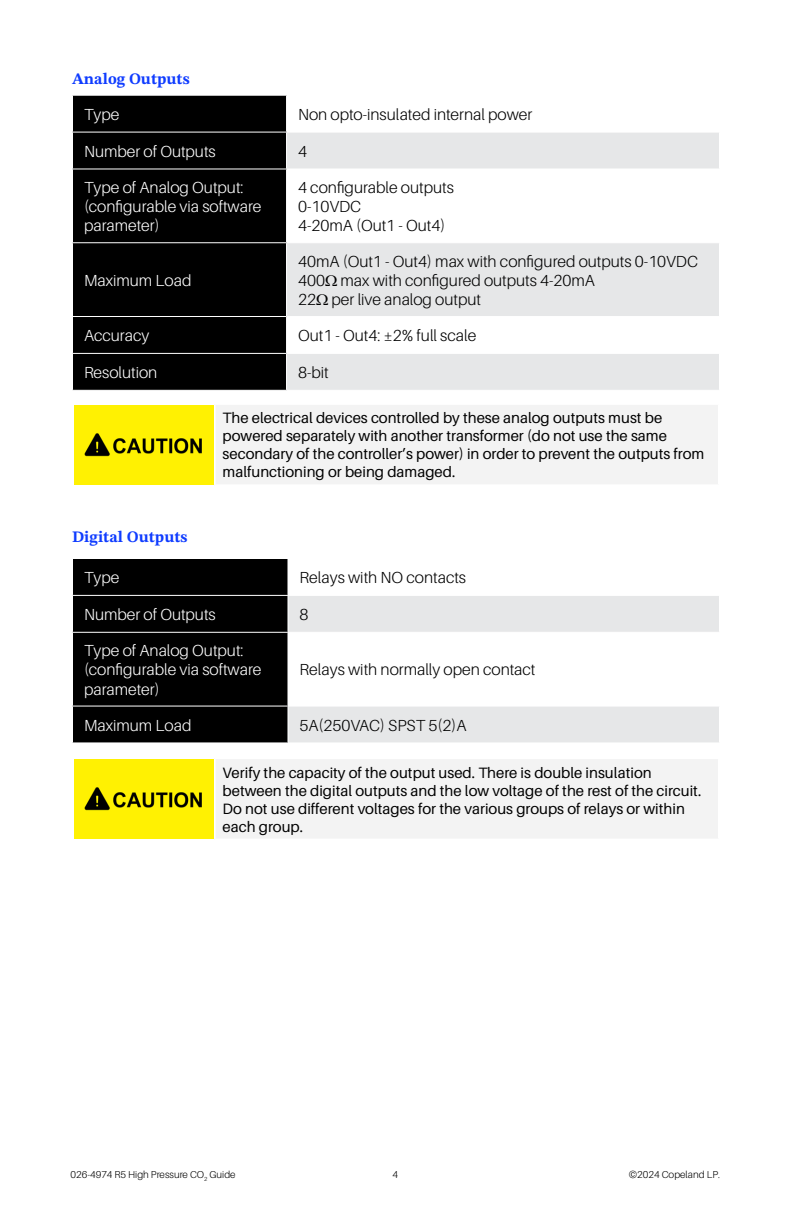
<style>
.page{position:relative;width:792px;height:1224px;background:#fff}
.page>*{position:absolute;margin:0;border:0;box-sizing:border-box;transform-origin:0 0}
.t1{font:300 16px/19.2px "Aileron";color:#000}
.t2{font:300 16px/19.2px "Aileron";color:#fff}
.t3{font:700 16px "STIX Two Text";color:#0f3cff}
.t4{font:15px/18px "Aileron";color:#000}
.t5{font:300 10px "Aileron";color:#000}
</style>
<div class="page">
<div style="left:215px;top:404px;width:504px;height:81px;background:#f3f3f3"></div>
<hr style="left:215px;top:403px;width:505px;height:2px;background:#fff">
<hr style="left:718px;top:405px;width:2px;height:79px;background:#fff">
<hr style="left:215px;top:484px;width:505px;height:2px;background:#fff">
<hr style="left:214px;top:405px;width:2px;height:79px;background:#fff">
<div style="left:74px;top:405px;width:140px;height:79px;background:#fff102"></div>
<img style="left:84px;top:433px;width:118px;height:24px">
<div style="left:215px;top:758px;width:504px;height:82px;background:#f3f3f3"></div>
<hr style="left:215px;top:757px;width:505px;height:2px;background:#fff">
<hr style="left:718px;top:759px;width:2px;height:80px;background:#fff">
<hr style="left:215px;top:839px;width:505px;height:2px;background:#fff">
<hr style="left:214px;top:759px;width:2px;height:80px;background:#fff">
<div style="left:74px;top:759px;width:140px;height:80px;background:#fff102"></div>
<img style="left:84px;top:787px;width:118px;height:24px">
<div style="left:73px;top:96px;width:213px;height:294px;background:#000"></div>
<svg style="left:287px;top:133px;width:432px;height:257px;fill:#e6e7e8"></svg>
<hr style="left:72px;top:132px;width:215px;height:1px;background:#fff">
<hr style="left:72px;top:168px;width:215px;height:1px;background:#fff">
<hr style="left:287px;top:168px;width:433px;height:1px;background:#fff">
<hr style="left:72px;top:242px;width:215px;height:1px;background:#fff">
<hr style="left:287px;top:242px;width:433px;height:1px;background:#fff">
<hr style="left:72px;top:316px;width:215px;height:1px;background:#fff">
<hr style="left:287px;top:316px;width:433px;height:1px;background:#fff">
<hr style="left:72px;top:353px;width:215px;height:1px;background:#fff">
<hr style="left:287px;top:353px;width:433px;height:1px;background:#fff">
<div style="left:73px;top:559px;width:215px;height:183px;background:#000"></div>
<svg style="left:289px;top:596px;width:430px;height:146px"></svg>
<hr style="left:72px;top:595px;width:216px;height:1px;background:#fff">
<hr style="left:72px;top:632px;width:216px;height:1px;background:#fff">
<hr style="left:288px;top:632px;width:432px;height:1px;background:#fff">
<hr style="left:72px;top:706px;width:216px;height:1px;background:#fff">
<hr style="left:288px;top:706px;width:432px;height:1px;background:#fff">
<svg style="left:325px;top:275px;width:12px;height:11px"></svg>
<svg style="left:316px;top:294px;width:12px;height:11px"></svg>
<p class="t3" style="left:72px;top:67px;width:119px">Analog Outputs</p>
<p class="t2" style="left:84px;top:105px;width:37px">Type</p>
<p class="t1" style="left:298px;top:105px;width:236px">Non opto-insulated internal power</p>
<p class="t2" style="left:84px;top:142px;width:133px">Number of Outputs</p>
<p class="t1" style="left:298px;top:142px;width:10px">4</p>
<p class="t2" style="left:84px;top:178px;width:179px">Type of Analog Output: (configurable via software parameter)</p>
<p class="t1" style="left:298px;top:178px;width:157px">4 configurable outputs<br>0-10VDC<br>4-20mA (Out1 - Out4)</p>
<p class="t2" style="left:84px;top:271px;width:109px">Maximum Load</p>
<p class="t1" style="left:298px;top:252px;width:402px">40mA (Out1 - Out4) max with configured outputs 0-10VDC<br>400 max with configured outputs 4-20mA<br>22 per live analog output</p>
<p class="t2" style="left:84px;top:326px;width:67px">Accuracy</p>
<p class="t1" style="left:298px;top:326px;width:180px">Out1 - Out4: ±2% full scale</p>
<p class="t2" style="left:84px;top:363px;width:75px">Resolution</p>
<p class="t1" style="left:298px;top:363px;width:32px">8-bit</p>
<p class="t3" style="left:72px;top:525px;width:117px">Digital Outputs</p>
<p class="t4" style="left:223px;top:409px;width:483px">The electrical devices controlled by these analog outputs must be powered separately with another transformer (do not use the same secondary of the controller’s power) in order to prevent the outputs from malfunctioning or being damaged.</p>
<p class="t2" style="left:84px;top:568px;width:37px">Type</p>
<p class="t1" style="left:300px;top:568px;width:168px">Relays with NO contacts</p>
<p class="t2" style="left:84px;top:605px;width:133px">Number of Outputs</p>
<p class="t1" style="left:300px;top:605px;width:10px">8</p>
<p class="t2" style="left:84px;top:641px;width:179px">Type of Analog Output: (configurable via software parameter)</p>
<p class="t1" style="left:300px;top:660px;width:238px">Relays with normally open contact</p>
<p class="t2" style="left:84px;top:716px;width:109px">Maximum Load</p>
<p class="t1" style="left:300px;top:716px;width:168px">5A(250VAC) SPST 5(2)A</p>
<p class="t4" style="left:223px;top:764px;width:480px">Verify the capacity of the output used. There is double insulation between the digital outputs and the low voltage of the rest of the circuit.<br>Do not use different voltages for the various groups of relays or within each group.</p>
<p class="t5" style="left:71px;top:1169px;width:167px">026-4974 R5 High Pressure CO<sub>2</sub> Guide</p>
<p class="t5" style="left:392px;top:1169px;width:7px">4</p>
<p class="t5" style="left:629px;top:1169px;width:93px">©2024 Copeland LP.</p>
</div>
